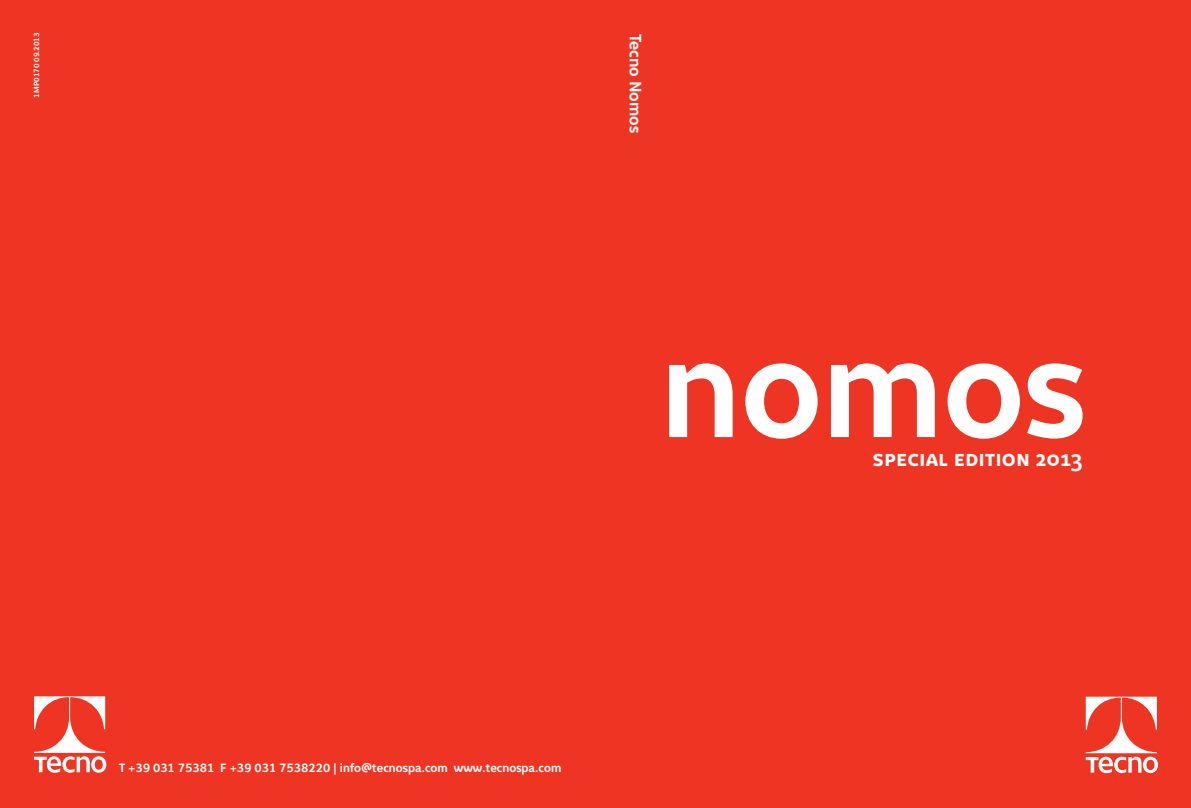
<style>
.page{position:relative;width:1191px;height:808px;background:#ee3524}
.page>*{position:absolute;margin:0;border:0;box-sizing:border-box;transform-origin:0 0}
.t1{font:700 140.25px "Tecno Tipo 70";color:#fff}
.t2{font:700 22.8px "Tecno Tipo SC70";color:#fff}
.t3{font:700 16.5px "Tecno Tipo 70";color:#fff}
.t4{font:700 12px "Tecno Tipo 70";color:#fff}
.t5{font:700 7.5px "Tecno Tipo 70";color:#fff}
</style>
<div class="page">
<svg style="left:1085px;top:697px;width:73px;height:76px"></svg>
<svg style="left:34px;top:696px;width:72px;height:77px"></svg>
<p class="t5" style="left:32px;top:98px;width:67px;rotate:-90deg">1MP0170 09.2013</p>
<h3 class="t3" style="left:646px;top:34px;width:101px;rotate:90deg">Tecno Nomos</h3>
<h1 class="t1" style="left:660px;top:300px;width:427px">nomos</h1>
<h2 class="t2" style="left:872px;top:444px;width:211px">SPECIAL EDITION 2013</h2>
<p class="t4" style="left:119px;top:760px;width:444px">T +39 031 75381 F +39 031 7538220 | info@tecnospa.com www.tecnospa.com</p>
</div>
